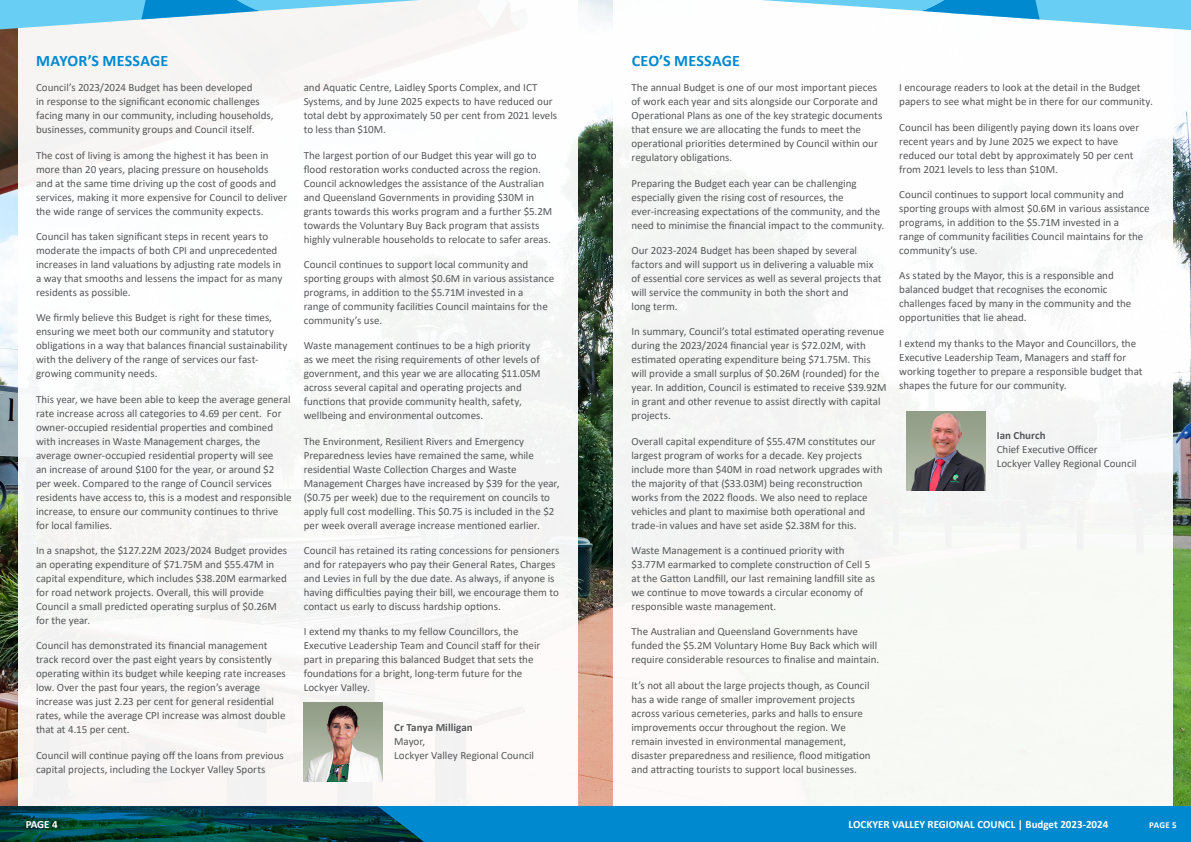
<style>
.page{position:relative;width:1191px;height:842px;background:#fff}
.page>*{position:absolute;margin:0;border:0;box-sizing:border-box;transform-origin:0 0}
.Heading{font:700 16px "Calibri";letter-spacing:.015em;color:#0089cf}
.Body_Text{font:11px/14px "Calibri";color:#57585a}
.t1{font:700 11px "Calibri";color:#fff}
.Body_Text-2{font:700 11px "Calibri";color:#57585a}
.t2{font:700 9px "Calibri";color:#fff}
.s1{font-weight:700}
</style>
<div class="page">
<img style="left:0;top:0;width:1190px;height:806px">
<div style="left:18px;top:0;width:559px;height:842px;background:#f9f8f7"></div>
<div style="left:613px;top:0;width:560px;height:842px;background:#f7faf5"></div>
<svg style="left:0;top:806px;width:1191px;height:36px;background:#0071a0"></svg>
<svg style="left:762px;top:0;width:429px;height:36px"></svg>
<svg style="left:0;top:0;width:420px;height:36px"></svg>
<img style="left:303px;top:702px;width:80px;height:80px">
<img style="left:906px;top:411px;width:79px;height:79px">
<p class="Heading" style="left:36px;top:49px;width:133px">MAYOR’S MESSAGE</p>
<p class="Body_Text" style="left:36px;top:80px;width:239px">Council’s 2023/2024 Budget has been developed<br>in response to the significant economic challenges facing many in our community, including households, businesses, community groups and Council itself.</p>
<p class="Body_Text" style="left:36px;top:148px;width:253px">The cost of living is among the highest it has been in more than 20 years, placing pressure on households and at the same time driving up the cost of goods and services, making it more expensive for Council to deliver the wide range of services the community expects.</p>
<p class="Body_Text" style="left:36px;top:229px;width:248px">Council has taken significant steps in recent years to moderate the impacts of both CPI and unprecedented increases in land valuations by adjusting rate models in a way that smooths and lessens the impact for as many residents as possible.</p>
<p class="Body_Text" style="left:36px;top:310px;width:253px">We firmly believe this Budget is right for these times, ensuring we meet both our community and statutory obligations in a way that balances financial sustainability with the delivery of the range of services our fast&shy;growing community needs.</p>
<p class="Body_Text" style="left:36px;top:392px;width:257px">This year, we have been able to keep the average general rate increase across all categories to 4.69 per cent. For owner-occupied residential properties and combined with increases in Waste Management charges, the average owner-occupied residential property will see<br>an increase of around $100 for the year, or around $2 per week. Compared to the range of Council services residents have access to, this is a modest and responsible increase, to ensure our community continues to thrive for local families.</p>
<p class="Body_Text" style="left:36px;top:543px;width:253px">In a snapshot, the $127.22M 2023/2024 Budget provides an operating expenditure of $71.75M and $55.47M in capital expenditure, which includes $38.20M earmarked for road network projects. Overall, this will provide Council a small predicted operating surplus of $0.26M for the year.</p>
<p class="Body_Text" style="left:36px;top:638px;width:251px">Council has demonstrated its financial management track record over the past eight years by consistently operating within its budget while keeping rate increases low. Over the past four years, the region’s average increase was just 2.23 per cent for general residential rates, while the average CPI increase was almost double that at 4.15 per cent.</p>
<p class="Body_Text" style="left:36px;top:748px;width:249px">Council will continue paying off the loans from previous capital projects, including the Lockyer Valley Sports</p>
<p class="Body_Text" style="left:304px;top:80px;width:255px">and Aquatic Centre, Laidley Sports Complex, and ICT Systems, and by June 2025 expects to have reduced our total debt by approximately 50 per cent from 2021 levels to less than $10M.</p>
<p class="Body_Text" style="left:304px;top:148px;width:250px">The largest portion of our Budget this year will go to flood restoration works conducted across the region.<br>Council acknowledges the assistance of the Australian and Queensland Governments in providing $30M in grants towards this works program and a further $5.2M towards the Voluntary Buy Back program that assists highly vulnerable households to relocate to safer areas.</p>
<p class="Body_Text" style="left:304px;top:257px;width:252px">Council continues to support local community and sporting groups with almost $0.6M in various assistance programs, in addition to the $5.71M invested in a<br>range of community facilities Council maintains for the community’s use.</p>
<p class="Body_Text" style="left:304px;top:338px;width:238px">Waste management continues to be a high priority as we meet the rising requirements of other levels of government, and this year we are allocating $11.05M across several capital and operating projects and functions that provide community health, safety, wellbeing and environmental outcomes.</p>
<p class="Body_Text" style="left:304px;top:434px;width:257px">The Environment, Resilient Rivers and Emergency Preparedness levies have remained the same, while residential Waste Collection Charges and Waste Management Charges have increased by $39 for the year, ($0.75 per week) due to the requirement on councils to apply full cost modelling. This $0.75 is included in the $2 per week overall average increase mentioned earlier.</p>
<p class="Body_Text" style="left:304px;top:543px;width:257px">Council has retained its rating concessions for pensioners and for ratepayers who pay their General Rates, Charges and Levies in full by the due date. As always, if anyone is having difficulties paying their bill, we encourage them to contact us early to discuss hardship options.</p>
<p class="Body_Text" style="left:304px;top:624px;width:238px">I extend my thanks to my fellow Councillors, the Executive Leadership Team and Council staff for their part in preparing this balanced Budget that sets the foundations for a bright, long-term future for the Lockyer Valley.</p>
<p class="Body_Text-2" style="left:394px;top:719px;width:80px">Cr Tanya Milligan</p>
<p class="Body_Text" style="left:394px;top:734px;width:33px">Mayor,</p>
<p class="Body_Text" style="left:394px;top:748px;width:141px">Lockyer Valley Regional Council</p>
<p class="Heading" style="left:632px;top:49px;width:110px">CEO’S MESSAGE</p>
<p class="Body_Text" style="left:631px;top:80px;width:252px">The annual Budget is one of our most important pieces of work each year and sits alongside our Corporate and Operational Plans as one of the key strategic documents that ensure we are allocating the funds to meet the operational priorities determined by Council within our regulatory obligations.</p>
<p class="Body_Text" style="left:631px;top:176px;width:254px">Preparing the Budget each year can be challenging especially given the rising cost of resources, the ever-increasing expectations of the community, and the need to minimise the financial impact to the community.</p>
<p class="Body_Text" style="left:631px;top:243px;width:251px">Our 2023-2024 Budget has been shaped by several factors and will support us in delivering a valuable mix of essential core services as well as several projects that will service the community in both the short and<br>long term.</p>
<p class="Body_Text" style="left:631px;top:324px;width:256px">In summary, Council’s total estimated operating revenue during the 2023/2024 financial year is $72.02M, with estimated operating expenditure being $71.75M. This will provide a small surplus of $0.26M (rounded) for the year. In addition, Council is estimated to receive $39.92M in grant and other revenue to assist directly with capital projects.</p>
<p class="Body_Text" style="left:631px;top:434px;width:252px">Overall capital expenditure of $55.47M constitutes our largest program of works for a decade. Key projects include more than $40M in road network upgrades with the majority of that ($33.03M) being reconstruction works from the 2022 floods. We also need to replace vehicles and plant to maximise both operational and trade-in values and have set aside $2.38M for this.</p>
<p class="Body_Text" style="left:631px;top:543px;width:245px">Waste Management is a continued priority with $3.77M earmarked to complete construction of Cell 5 at the Gatton Landfill, our last remaining landfill site as we continue to move towards a circular economy of responsible waste management.</p>
<p class="Body_Text" style="left:631px;top:624px;width:249px">The Australian and Queensland Governments have funded the $5.2M Voluntary Home Buy Back which will require considerable resources to finalise and maintain.</p>
<p class="Body_Text" style="left:631px;top:678px;width:241px">It’s not all about the large projects though, as Council has a wide range of smaller improvement projects across various cemeteries, parks and halls to ensure improvements occur throughout the region. We remain invested in environmental management, disaster preparedness and resilience, flood mitigation and attracting tourists to support local businesses.</p>
<p class="Body_Text" style="left:899px;top:80px;width:255px">I encourage readers to look at the detail in the Budget papers to see what might be in there for our community.</p>
<p class="Body_Text" style="left:899px;top:120px;width:241px">Council has been diligently paying down its loans over recent years and by June 2025 we expect to have reduced our total debt by approximately 50 per cent from 2021 levels to less than $10M.</p>
<p class="Body_Text" style="left:899px;top:187px;width:252px">Council continues to support local community and sporting groups with almost $0.6M in various assistance programs, in addition to the $5.71M invested in a<br>range of community facilities Council maintains for the community’s use.</p>
<p class="Body_Text" style="left:899px;top:268px;width:234px">As stated by the Mayor, this is a responsible and balanced budget that recognises the economic challenges faced by many in the community and the opportunities that lie ahead.</p>
<p class="Body_Text" style="left:899px;top:336px;width:245px">I extend my thanks to the Mayor and Councillors, the Executive Leadership Team, Managers and staff for working together to prepare a responsible budget that shapes the future for our community.</p>
<p class="Body_Text" style="left:996px;top:428px;width:141px"><span class="s1">Ian Church<br></span>Chief Executive Officer<br>Lockyer Valley Regional Council</p>
<p class="t1" style="left:26px;top:816px;width:34px">PAGE 4</p>
<p class="t1" style="left:848px;top:816px;width:261px">LOCKYER VALLEY REGIONAL COUNCL | Budget 2023-2024</p>
<p class="t2" style="left:1149px;top:818px;width:29px">PAGE 5</p>
</div>
